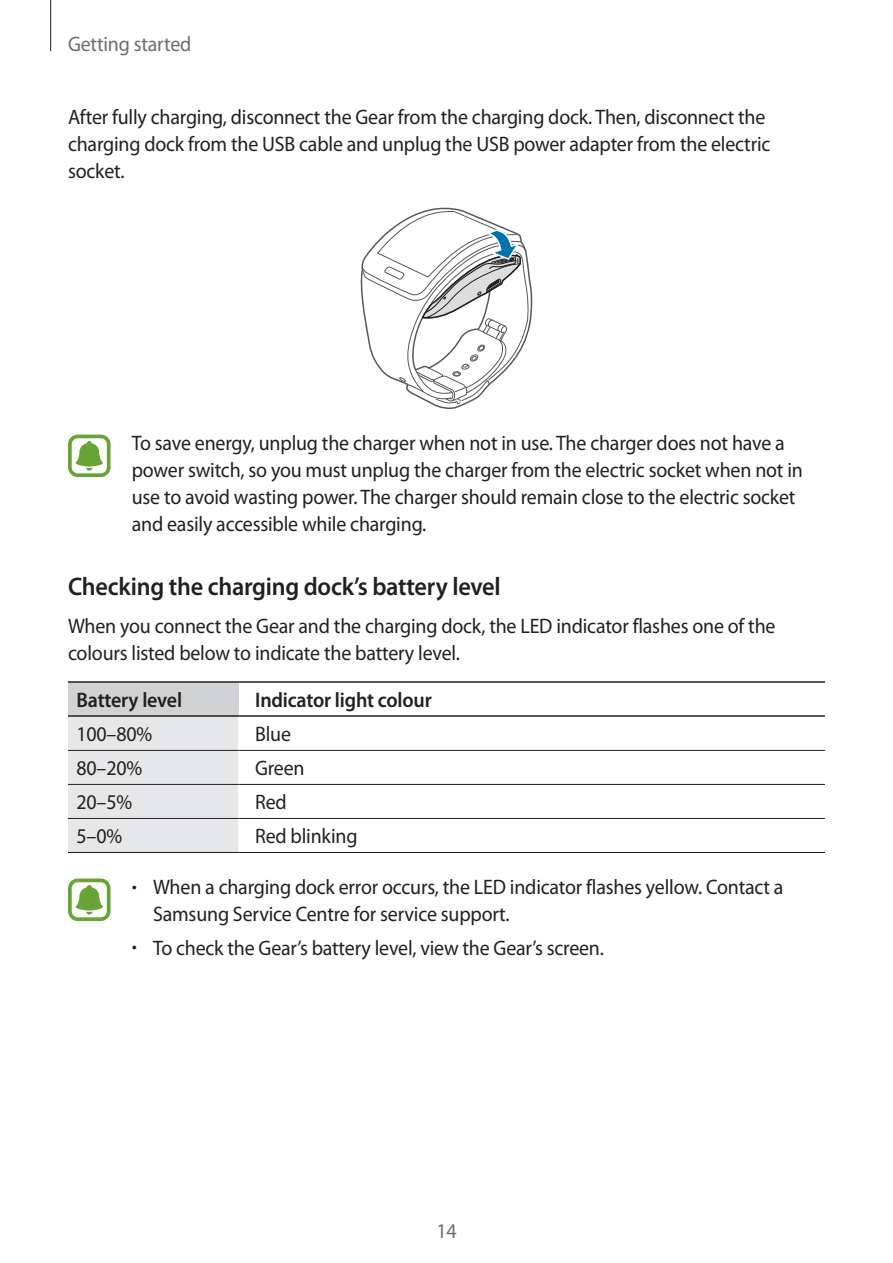
<style>
.page{position:relative;width:893px;height:1263px;background:#fff}
.page>*{position:absolute;margin:0;border:0;box-sizing:border-box;transform-origin:0 0}
.t1{font:600 25.5px "Myriad Pro";letter-spacing:-.01em;color:#231f20;scale:.95 1}
.t2{font:21px/27px "Myriad Pro";letter-spacing:-.01em;color:#231f20;scale:.95 1}
.t3{font:600 21px "Myriad Pro";letter-spacing:-.01em;color:#231f20;scale:.95 1}
.t4{font:21px "Myriad Pro";letter-spacing:-.01em;color:#6c6d70;scale:.95 1}
.s1{font-weight:300}
</style>
<div class="page">
<hr style="left:50px;top:0;width:1px;height:51px;background:#231f20">
<svg style="left:361px;top:208px;width:171px;height:201px"></svg>
<svg style="left:68px;top:434px;width:43px;height:43px"></svg>
<div style="left:68px;top:682px;width:170px;height:34px;background:#d1d2d4"></div>
<div style="left:68px;top:717px;width:170px;height:135px;background:#e6e7e9"></div>
<hr style="left:238px;top:750px;width:587px;height:1px;background:#231f20">
<hr style="left:238px;top:784px;width:587px;height:1px;background:#231f20">
<hr style="left:238px;top:818px;width:587px;height:1px;background:#231f20">
<hr style="left:238px;top:852px;width:587px;height:1px;background:#231f20">
<hr style="left:68px;top:681px;width:170px;height:2px;background:#231f20">
<hr style="left:68px;top:715px;width:170px;height:2px;background:#231f20">
<hr style="left:238px;top:681px;width:587px;height:2px;background:#231f20">
<hr style="left:238px;top:715px;width:587px;height:2px;background:#231f20">
<hr style="left:68px;top:750px;width:170px;height:1px;background:#231f20">
<hr style="left:68px;top:784px;width:170px;height:1px;background:#231f20">
<hr style="left:68px;top:818px;width:170px;height:1px;background:#231f20">
<hr style="left:68px;top:852px;width:170px;height:1px;background:#231f20">
<svg style="left:68px;top:878px;width:43px;height:43px"></svg>
<p class="t4" style="left:68px;top:31px;width:131px">Getting started</p>
<p class="t2" style="left:68px;top:103px;width:741px">After fully charging, disconnect the Gear from the charging dock. Then, disconnect the charging dock from the USB cable and unplug the USB power adapter from the electric socket.</p>
<p class="t2" style="left:132px;top:429px;width:708px">To save energy, unplug the charger when not in use. The charger does not have a power switch, so you must unplug the charger from the electric socket when not in use to avoid wasting power. The charger should remain close to the electric socket and easily accessible while charging.</p>
<p class="t1" style="left:68px;top:570px;width:457px">Checking the charging dock’s battery level</p>
<p class="t2" style="left:68px;top:612px;width:746px">When you connect the Gear and the charging dock, the LED indicator flashes one of the colours listed below to indicate the battery level.</p>
<p class="t3" style="left:77px;top:686px;width:113px">Battery level</p>
<p class="t3" style="left:255px;top:686px;width:187px">Indicator light colour</p>
<p class="t2" style="left:77px;top:720px;width:81px">100–80%</p>
<p class="t2" style="left:255px;top:720px;width:39px">Blue</p>
<p class="t2" style="left:77px;top:754px;width:71px">80–20%</p>
<p class="t2" style="left:255px;top:754px;width:54px">Green</p>
<p class="t2" style="left:77px;top:788px;width:60px">20–5%</p>
<p class="t2" style="left:255px;top:788px;width:35px">Red</p>
<p class="t2" style="left:77px;top:822px;width:50px">5–0%</p>
<p class="t2" style="left:255px;top:822px;width:109px">Red blinking</p>
<p class="t2" style="left:153px;top:873px;width:665px;text-indent:-21px"><span class="s1">•</span> When a charging dock error occurs, the LED indicator flashes yellow. Contact a<br>Samsung Service Centre for service support.</p>
<p class="t2" style="left:132px;top:934px;width:498px"><span class="s1">•</span> To check the Gear’s battery level, view the Gear’s screen.</p>
<p class="t4" style="left:436px;top:1218px;width:23px">14</p>
</div>
